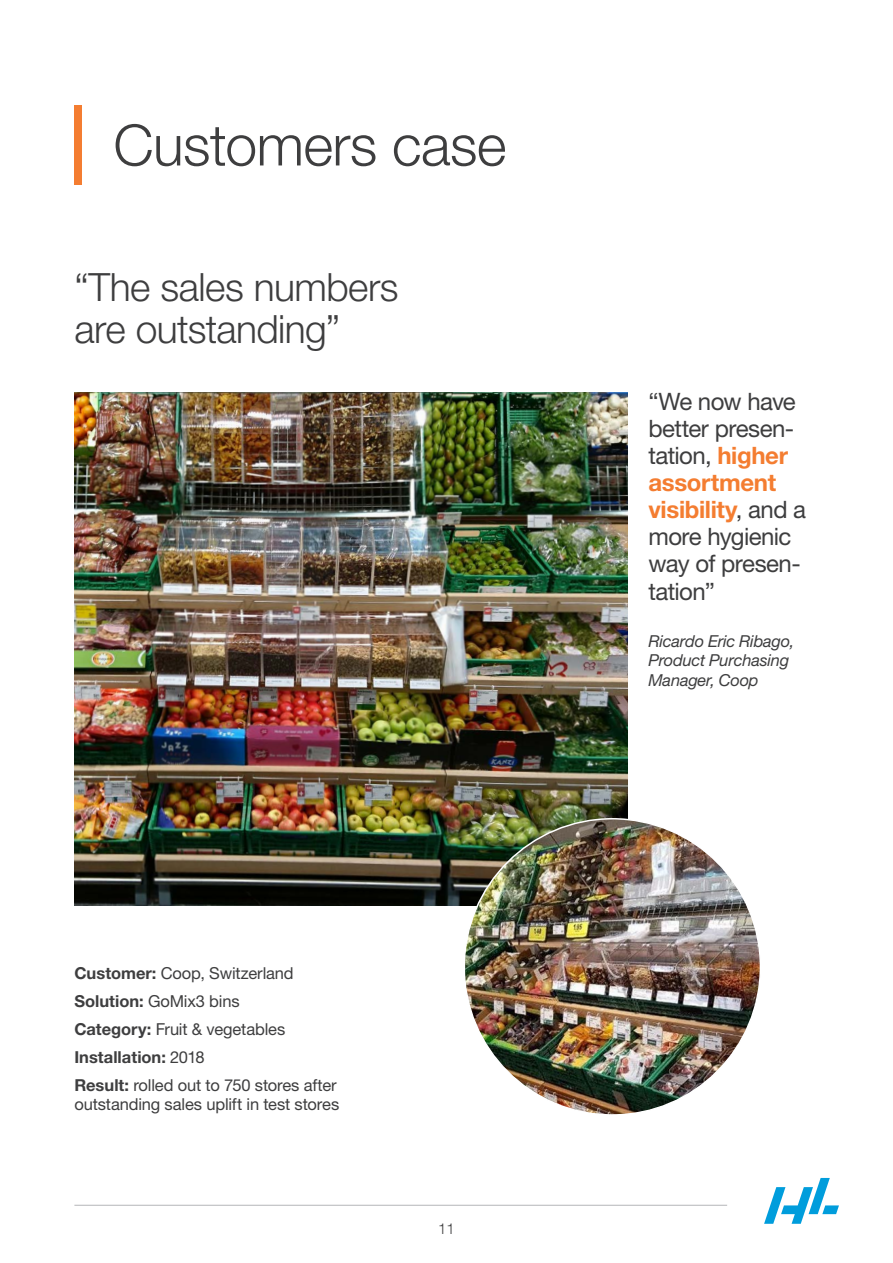
<style>
.page{position:relative;width:893px;height:1263px;background:#fff}
.page>*{position:absolute;margin:0;border:0;box-sizing:border-box;transform-origin:0 0}
.t1{font:300 57px "Helvetica Neue LTW1 G";letter-spacing:-.01em;color:#3e3e3f}
.t2{font:300 39px/42px "Helvetica Neue LTW1 G";letter-spacing:-.015em;color:#3e3e3f}
.t3{font:24px/27.3px "Helvetica Neue LTW1 G";letter-spacing:-.025em;color:#3e3e3f}
.t4{font:16.5px/28px "Helvetica Neue LTW1 G";letter-spacing:-.01em;color:#3e3e3f}
.t5{font:italic 16.5px/19.5px "Helvetica Neue LTW1 G";letter-spacing:-.015em;color:#3e3e3f}
.t6{font:300 15px "Helvetica Neue LTW1 G";color:#3e3e3f}
.s1{font-weight:700}
.s2{font-weight:700;color:#f47d31}
</style>
<div class="page">
<svg style="left:764px;top:1178px;width:75px;height:46px"></svg>
<hr style="left:74px;top:1205px;width:653px;height:1px;background:#bcbdc0">
<img style="left:74px;top:392px;width:553px;height:513px">
<img style="left:464px;top:819px;width:296px;height:296px;border-radius:148px">
<div style="left:74px;top:105px;width:8px;height:80px;background:#f47d31"></div>
<h1 class="t1" style="left:113px;top:110px;width:394px">Customers case</h1>
<h2 class="t2" style="left:74px;top:266px;width:326px">“The sales numbers are outstanding”</h2>
<p class="t4" style="left:74px;top:959px;width:264px"><span class="s1">Customer:</span> Coop, Switzerland<br><span class="s1">Solution:</span> GoMix3 bins<br><span class="s1">Category:</span> Fruit &amp; vegetables<br><span class="s1">Installation:</span> 2018<br><span class="s1">Result:</span> rolled out to 750 stores after</p>
<p class="t4" style="left:74px;top:1090px;width:266px">outstanding sales uplift in test stores</p>
<p class="t6" style="left:438px;top:1219px;width:18px">11</p>
<h3 class="t3" style="left:648px;top:387px;width:159px">“We now have better presen&shy;tation, <span class="s2">higher assortment visibility</span>, and a more hygienic way of presen&shy;tation”</h3>
<p class="t5" style="left:648px;top:631px;width:147px">Ricardo Eric Ribago,<br>Product Purchasing<br>Manager, Coop</p>
</div>
